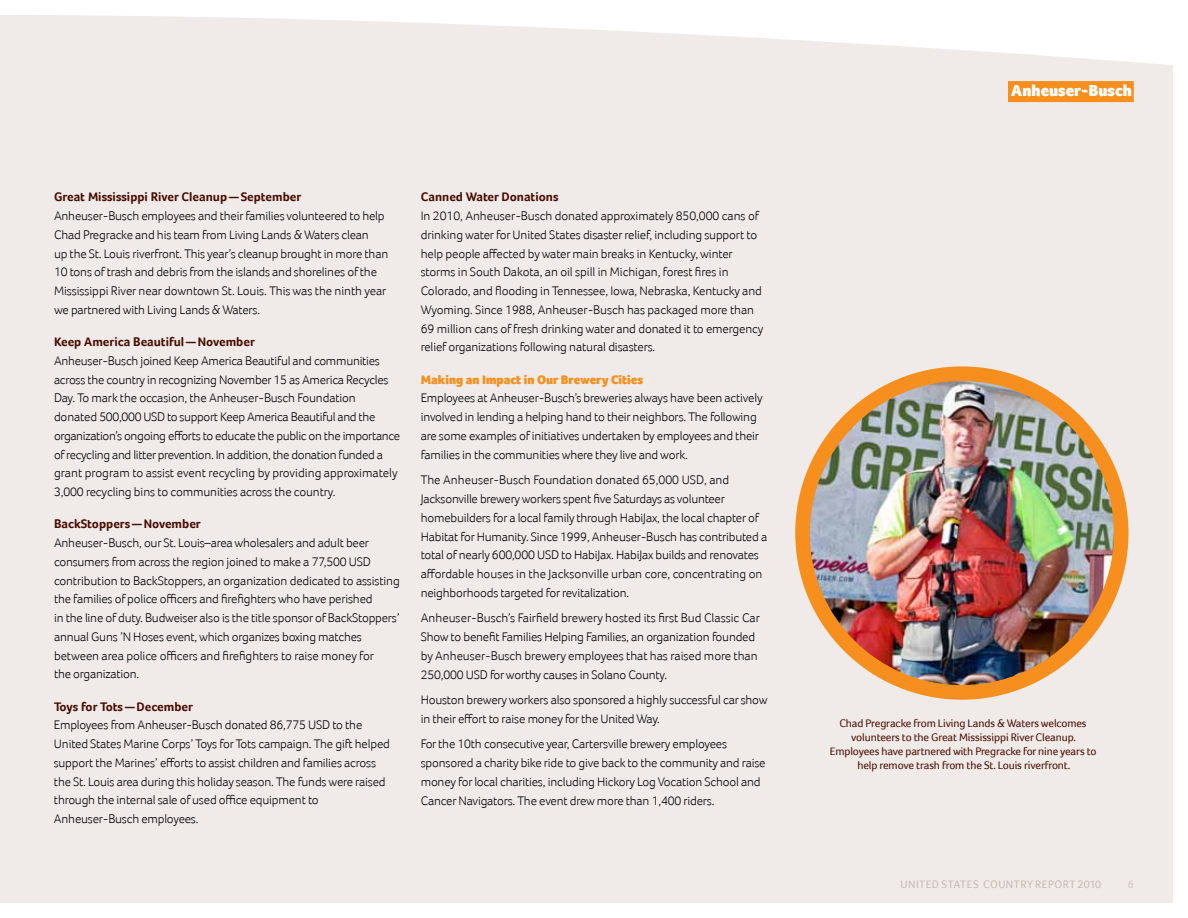
<style>
.page{position:relative;width:1188px;height:918px;background:#fff}
.page>*{position:absolute;margin:0;border:0;box-sizing:border-box;transform-origin:0 0}
.t1{font:900 16.5px "Foco";color:#fff}
.t2{font:300 12.75px/18.8px "Foco";letter-spacing:-.015em;color:#000}
.t3{font:700 12.75px "Foco";color:#460a00}
.t4{font:900 12.75px "Foco";color:#f78f1e}
.t5{font:11.25px/14.2px "Foco";letter-spacing:-.01em;color:#460a00;text-align:center}
.t6{font:11.25px "Foco";letter-spacing:.04em;color:#c5b8b1}
.t7{font:700 11.25px "Foco";color:#dad0ca}
</style>
<div class="page">
<div style="left:0;top:15px;width:1173px;height:888px;background:#f0ebe8"></div>
<div style="left:1008px;top:81px;width:126px;height:21px;background:#f78f1e"></div>
<div style="left:795px;top:366px;width:333px;height:334px;background:#f78f1e;border-radius:50%"></div>
<img style="left:810px;top:381px;width:304px;height:304px;border-radius:152px">
<p class="t3" style="left:54px;top:190px;width:249px">Great Mississippi River Cleanup— September</p>
<p class="t2" style="left:54px;top:206px;width:336px">Anheuser-Busch employees and their families volunteered to help Chad Pregracke and his team from Living Lands &amp; Waters clean<br>up the St. Louis riverfront. This year’s cleanup brought in more than 10 tons of trash and debris from the islands and shorelines of the Mississippi River near downtown St. Louis. This was the ninth year we partnered with Living Lands &amp; Waters.</p>
<p class="t3" style="left:54px;top:334px;width:202px">Keep America Beautiful— November</p>
<p class="t2" style="left:54px;top:351px;width:348px">Anheuser-Busch joined Keep America Beautiful and communities across the country in recognizing November 15 as America Recycles Day. To mark the occasion, the Anheuser-Busch Foundation donated 500,000 USD to support Keep America Beautiful and the organization’s ongoing efforts to educate the public on the importance of recycling and litter prevention. In addition, the donation funded a grant program to assist event recycling by providing approximately 3,000 recycling bins to communities across the country.</p>
<p class="t3" style="left:54px;top:517px;width:148px">BackStoppers— November</p>
<p class="t2" style="left:54px;top:533px;width:347px">Anheuser-Busch, our St. Louis–area wholesalers and adult beer consumers from across the region joined to make a 77,500 USD contribution to BackStoppers, an organization dedicated to assisting the families of police officers and firefighters who have perished<br>in the line of duty. Budweiser also is the title sponsor of BackStoppers’ annual Guns ’N Hoses event, which organizes boxing matches between area police officers and firefighters to raise money for<br>the organization.</p>
<p class="t3" style="left:54px;top:699px;width:140px">Toys for Tots— December</p>
<p class="t2" style="left:54px;top:716px;width:337px">Employees from Anheuser-Busch donated 86,775 USD to the United States Marine Corps’ Toys for Tots campaign. The gift helped support the Marines’ efforts to assist children and families across the St. Louis area during this holiday season. The funds were raised through the internal sale of used office equipment to Anheuser-Busch employees.</p>
<p class="t3" style="left:421px;top:190px;width:139px">Canned Water Donations</p>
<p class="t2" style="left:421px;top:206px;width:344px">In 2010, Anheuser-Busch donated approximately 850,000 cans of drinking water for United States disaster relief, including support to help people affected by water main breaks in Kentucky, winter storms in South Dakota, an oil spill in Michigan, forest fires in Colorado, and flooding in Tennessee, Iowa, Nebraska, Kentucky and Wyoming. Since 1988, Anheuser-Busch has packaged more than 69 million cans of fresh drinking water and donated it to emergency relief organizations following natural disasters.</p>
<p class="t4" style="left:421px;top:372px;width:224px">Making an Impact in Our Brewery Cities</p>
<p class="t2" style="left:421px;top:389px;width:343px">Employees at Anheuser-Busch’s breweries always have been actively involved in lending a helping hand to their neighbors. The following are some examples of initiatives undertaken by employees and their families in the communities where they live and work.</p>
<p class="t2" style="left:421px;top:470px;width:348px">The Anheuser-Busch Foundation donated 65,000 USD, and Jacksonville brewery workers spent five Saturdays as volunteer homebuilders for a local family through HabiJax, the local chapter of Habitat for Humanity. Since 1999, Anheuser-Busch has contributed a total of nearly 600,000 USD to HabiJax. HabiJax builds and renovates affordable houses in the Jacksonville urban core, concentrating on neighborhoods targeted for revitalization.</p>
<p class="t2" style="left:421px;top:609px;width:341px">Anheuser-Busch’s Fairfield brewery hosted its first Bud Classic Car Show to benefit Families Helping Families, an organization founded by Anheuser-Busch brewery employees that has raised more than 250,000 USD for worthy causes in Solano County.</p>
<p class="t2" style="left:421px;top:690px;width:348px">Houston brewery workers also sponsored a highly successful car show in their effort to raise money for the United Way.</p>
<p class="t2" style="left:421px;top:735px;width:346px">For the 10th consecutive year, Cartersville brewery employees sponsored a charity bike ride to give back to the community and raise money for local charities, including Hickory Log Vocation School and Cancer Navigators. The event drew more than 1,400 riders.</p>
<p class="t1" style="left:1011px;top:81px;width:122px">Anheuser-Busch</p>
<p class="t5" style="left:830px;top:716px;width:268px">Chad Pregracke from Living Lands &amp; Waters welcomes volunteers to the Great Mississippi River Cleanup.<br>Employees have partnered with Pregracke for nine years to help remove trash from the St. Louis riverfront.</p>
<p class="t6" style="left:901px;top:878px;width:202px">UNITED STATES COUNTRY REPORT 2010</p>
<p class="t7" style="left:1128px;top:878px;width:8px">6</p>
</div>
